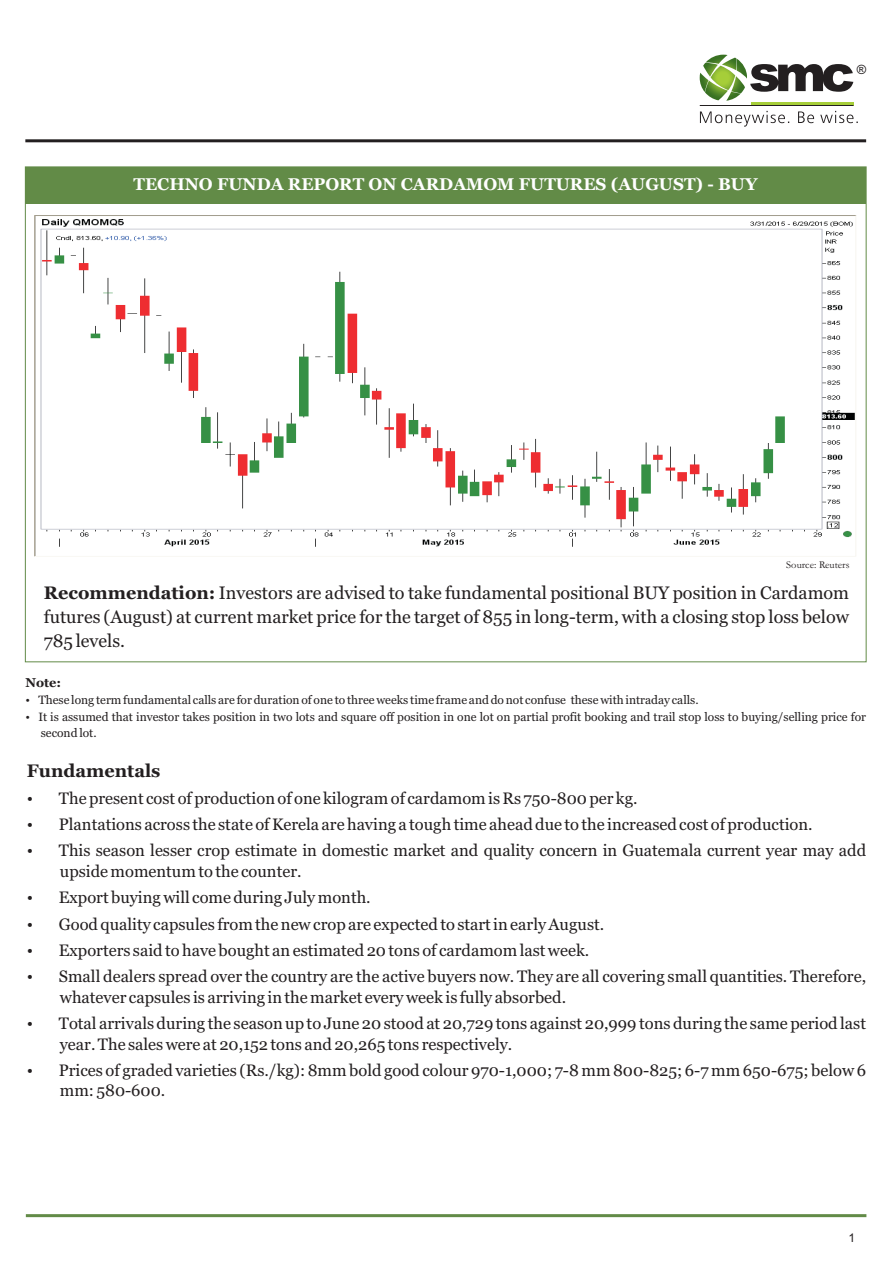
<style>
.page{position:relative;width:893px;height:1263px;background:#fff}
.page>*{position:absolute;margin:0;border:0;box-sizing:border-box;transform-origin:0 0}
.t1{font:18px/23.7px "Georgia";color:#231f20;text-align:justify}
.t2{font:700 18px "Georgia";color:#231f20}
.t3{font:700 16.95px "Georgia";color:#fff}
.t4{font:16.5px/20.5px "Georgia";color:#231f20}
.t5{font:700 12.75px "Georgia";color:#231f20}
.t6{font:12.75px "Arial";color:#231f20}
.t7{font:12px/15.8px "Georgia";color:#231f20}
.t8{font:12px "Arial";color:#231f20}
.t9{font:10.5px "Garamond";color:#231f20}
.s1{font-weight:700}
</style>
<div class="page">
<hr style="left:26px;top:1214px;width:840px;height:3px;background:#628b47">
<hr style="left:25px;top:139px;width:841px;height:3px;background:#231f20">
<div style="left:25px;top:167px;width:841px;height:37px;background:#628b47"></div>
<svg style="left:750px;top:64px;width:103px;height:28px"></svg>
<img style="left:700px;top:55px;width:47px;height:46px">
<hr style="left:750px;top:102px;width:103px;height:3px;background:#a6ce39">
<svg style="left:700px;top:111px;width:158px;height:16px"></svg>
<hr style="left:700px;top:105px;width:153px;height:1px;background:#231f20">
<img style="left:35px;top:215px;width:822px;height:342px">
<p class="t3" style="left:134px;top:177px;width:625px">TECHNO FUNDA REPORT ON CARDAMOM FUTURES (AUGUST) - BUY</p>
<p class="t6" style="left:857px;top:64px;width:11px">®</p>
<p class="t9" style="left:786px;top:561px;width:65px">Source: Reuters</p>
<p class="t1" style="left:44px;top:583px;width:807px"><span class="s1">Recommendation:</span> Investors are advised to take fundamental positional BUY position in Cardamom futures (August) at current market price for the target of 855 in long-term, with a closing stop loss below 785 levels.</p>
<p class="t5" style="left:25px;top:677px;width:37px">Note:</p>
<p class="t7" style="left:25px;top:693px;width:675px">•These long term fundamental calls are for duration of one to three weeks time frame and do not confuse these with intraday calls.</p>
<p class="t7" style="left:41px;top:710px;width:827px;text-indent:-15px">•It is assumed that investor takes position in two lots and square off position in one lot on partial profit booking and trail stop loss to buying/selling price for second lot.</p>
<p class="t2" style="left:27px;top:763px;width:135px">Fundamentals</p>
<p class="t4" style="left:27px;top:789px;width:612px">•The present cost of production of one kilogram of cardamom is Rs 750-800 per kg.</p>
<p class="t4" style="left:27px;top:815px;width:787px">•Plantations across the state of Kerela are having a tough time ahead due to the increased cost of production.</p>
<p class="t4" style="left:60px;top:842px;width:808px;text-indent:-33px">•This season lesser crop estimate in domestic market and quality concern in Guatemala current year may add upside momentum to the counter.</p>
<p class="t4" style="left:27px;top:888px;width:345px">•Export buying will come during July month.</p>
<p class="t4" style="left:27px;top:915px;width:579px">•Good quality capsules from the new crop are expected to start in early August.</p>
<p class="t4" style="left:27px;top:941px;width:564px">•Exporters said to have bought an estimated 20 tons of cardamom last week.</p>
<p class="t4" style="left:60px;top:967px;width:808px;text-indent:-33px">•Small dealers spread over the country are the active buyers now. They are all covering small quantities. Therefore, whatever capsules is arriving in the market every week is fully absorbed.</p>
<p class="t4" style="left:60px;top:1014px;width:808px;text-indent:-33px">•Total arrivals during the season up to June 20 stood at 20,729 tons against 20,999 tons during the same period last year. The sales were at 20,152 tons and 20,265 tons respectively.</p>
<p class="t4" style="left:60px;top:1061px;width:808px;text-indent:-33px">•Prices of graded varieties (Rs./kg): 8mm bold good colour 970-1,000; 7-8 mm 800-825; 6-7 mm 650-675; below 6 mm: 580-600.</p>
<p class="t8" style="left:849px;top:1233px;width:8px">1</p>
</div>
